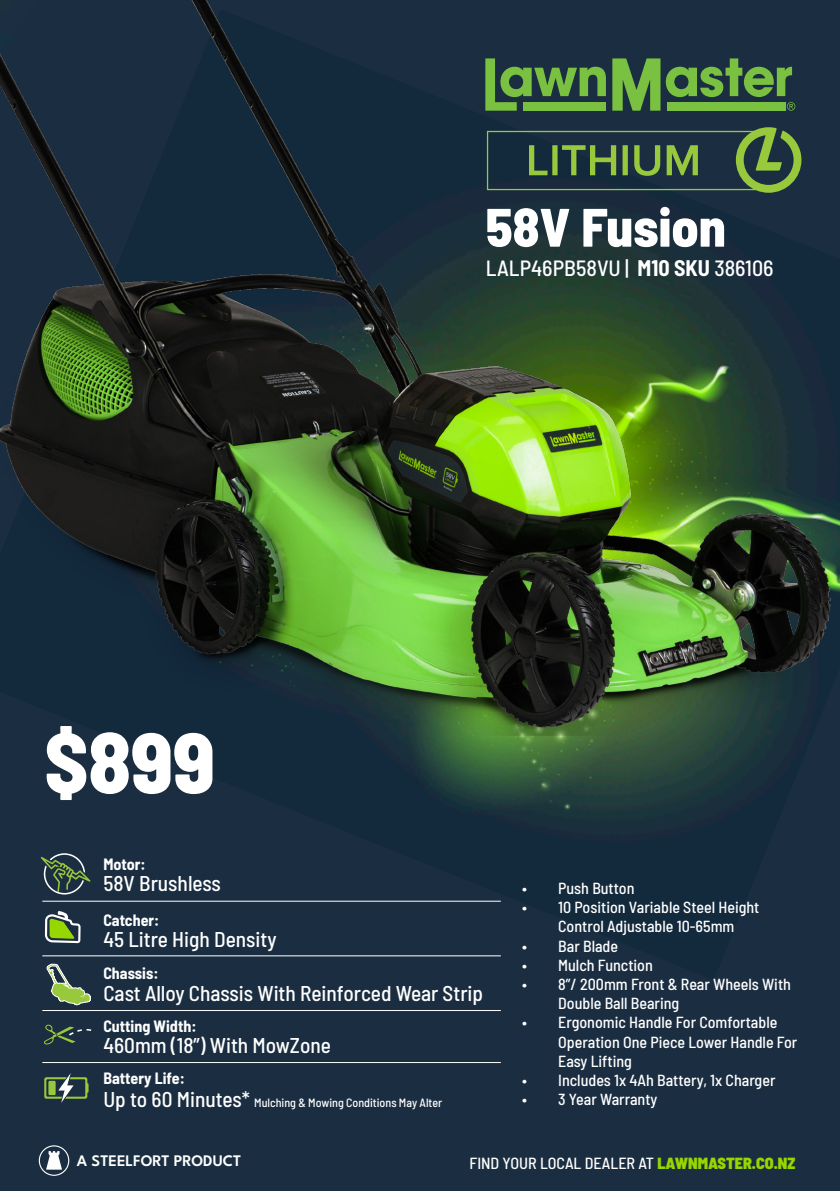
<style>
.page{position:relative;width:840px;height:1191px;background:#fff}
.page>*{position:absolute;margin:0;border:0;box-sizing:border-box;transform-origin:0 0}
.t1{font:800 semi-condensed 85.6px "Barlow";color:#fff}
.t2{font:800 semi-condensed 54px "Barlow";color:#fff}
.t3{font:500 semi-condensed 22px "Barlow";color:#fff}
.t4{font:500 semi-condensed 21.4px "Barlow";color:#fff}
.t5{font:500 semi-condensed 16px/19.2px "Barlow";color:#fff}
.t6{font:700 semi-condensed 16px "Barlow";color:#fff}
.t7{font:600 16px "League Spartan";color:#fff}
.t8{font:500 semi-condensed 12px "Barlow";color:#fff}
.s1{font-weight:700}
.s2{font-size:21.4px}
.s3{font-weight:900;color:#97d700}
</style>
<div class="page">
<div style="left:0;top:980px;width:839px;height:211px;background:#1b2e41"></div>
<svg style="left:39px;top:1145px;width:30px;height:30px"></svg>
<img style="left:0;top:735px;width:839px;height:245px">
<img style="left:0;top:0;width:839px;height:735px">
<hr style="left:42px;top:900px;width:458px;height:1px;background:#fff">
<hr style="left:42px;top:955px;width:458px;height:1px;background:#fff">
<hr style="left:42px;top:1010px;width:458px;height:1px;background:#fff">
<svg style="left:45px;top:910px;width:36px;height:33px"></svg>
<svg style="left:41px;top:853px;width:49px;height:41px;background:#3f544f"></svg>
<svg style="left:46px;top:963px;width:45px;height:42px;background:#597257"></svg>
<svg style="left:44px;top:1024px;width:49px;height:20px"></svg>
<svg style="left:44px;top:1073px;width:44px;height:29px"></svg>
<hr style="left:42px;top:1062px;width:458px;height:1px;background:#fff">
<p class="t2" style="left:485px;top:188px;width:241px">58V Fusion</p>
<p class="t1" style="left:44px;top:700px;width:172px">$899</p>
<p class="t6" style="left:103px;top:852px;width:44px">Motor:</p>
<p class="t3" style="left:485px;top:252px;width:289px">LALP46PB58VU | <span class="s1">M10 SKU</span> 386106</p>
<p class="t4" style="left:103px;top:867px;width:119px">58V Brushless</p>
<p class="t6" style="left:103px;top:908px;width:57px">Catcher:</p>
<p class="t4" style="left:103px;top:924px;width:175px">45 Litre High Density</p>
<p class="t6" style="left:103px;top:961px;width:57px">Chassis:</p>
<p class="t4" style="left:103px;top:977px;width:381px">Cast Alloy Chassis With Reinforced Wear Strip</p>
<p class="t6" style="left:103px;top:1014px;width:94px">Cutting Width:</p>
<p class="t6" style="left:103px;top:1066px;width:83px">Battery Life:</p>
<p class="t4" style="left:103px;top:1030px;width:229px">460mm (18”) With MowZone</p>
<p class="t8" style="left:103px;top:1094px;width:340px"><span class="s2">Up to 60 Minutes*</span> Mulching &amp; Mowing Conditions May Alter</p>
<p class="t5" style="left:522px;top:877px;width:114px">• Push Button</p>
<p class="t5" style="left:558px;top:896px;width:203px;text-indent:-36px">• 10 Position Variable Steel Height<br>Control Adjustable 10-65mm</p>
<p class="t5" style="left:522px;top:935px;width:97px">• Bar Blade</p>
<p class="t5" style="left:522px;top:954px;width:132px">• Mulch Function</p>
<p class="t5" style="left:558px;top:973px;width:234px;text-indent:-36px">• 8”/ 200mm Front &amp; Rear Wheels With<br>Double Ball Bearing</p>
<p class="t5" style="left:558px;top:1011px;width:240px;text-indent:-36px">• Ergonomic Handle For Comfortable<br>Operation One Piece Lower Handle For<br>Easy Lifting</p>
<p class="t5" style="left:522px;top:1069px;width:255px">• Includes 1x 4Ah Battery, 1x Charger</p>
<p class="t5" style="left:522px;top:1088px;width:137px">• 3 Year Warranty</p>
<p class="t7" style="left:77px;top:1149px;width:166px">A STEELFORT PRODUCT</p>
<p class="t5" style="left:469px;top:1152px;width:327px">FIND YOUR LOCAL DEALER AT <span class="s3">LAWNMASTER.CO.NZ</span></p>
</div>
